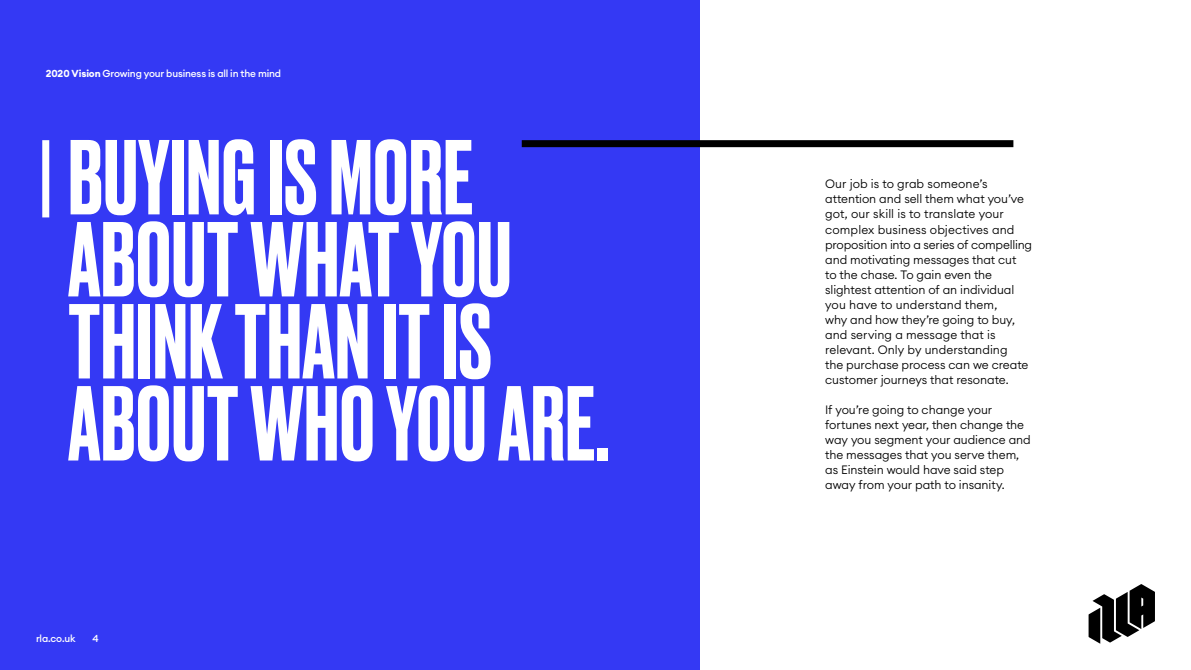
<style>
.page{position:relative;width:1191px;height:670px;background:#fff}
.page>*{position:absolute;margin:0;border:0;box-sizing:border-box;transform-origin:0 0}
.t1{font:500 100px/82px "Druk";letter-spacing:.01em;color:#fff}
.t2{font:300 12px/15px "Euclid Circular A";letter-spacing:-.005em;color:#000}
.t3{font:500 10px "Euclid Circular A";letter-spacing:-.015em;color:#fff}
.s1{font-weight:700}
</style>
<div class="page">
<div style="left:0;top:0;width:700px;height:670px;background:#3439f4"></div>
<div style="left:522px;top:140px;width:491px;height:7px;background:#000"></div>
<svg style="left:1088px;top:584px;width:67px;height:59px"></svg>
<div style="left:42px;top:140px;width:7px;height:77px;background:#fff"></div>
<p class="t3" style="left:46px;top:67px;width:237px"><span class="s1">2020 Vision</span> Growing your business is all in the mind</p>
<h1 class="t1" style="left:68px;top:131px;width:542px">BUYING IS MORE<br>ABOUT WHAT YOU<br>THINK THAN IT IS<br>ABOUT WHO YOU ARE.</h1>
<p class="t3" style="left:36px;top:631px;width:41px">rla.co.uk</p>
<p class="t3" style="left:93px;top:631px;width:8px">4</p>
<p class="t2" style="left:825px;top:176px;width:208px">Our job is to grab someone’s attention and sell them what you’ve got, our skill is to translate your complex business objectives and proposition into a series of compelling and motivating messages that cut<br>to the chase. To gain even the slightest attention of an individual you have to understand them,<br>why and how they’re going to buy, and serving a message that is relevant. Only by understanding<br>the purchase process can we create customer journeys that resonate.</p>
<p class="t2" style="left:825px;top:401px;width:207px">If you’re going to change your fortunes next year, then change the way you segment your audience and the messages that you serve them, as Einstein would have said step away from your path to insanity.</p>
</div>
